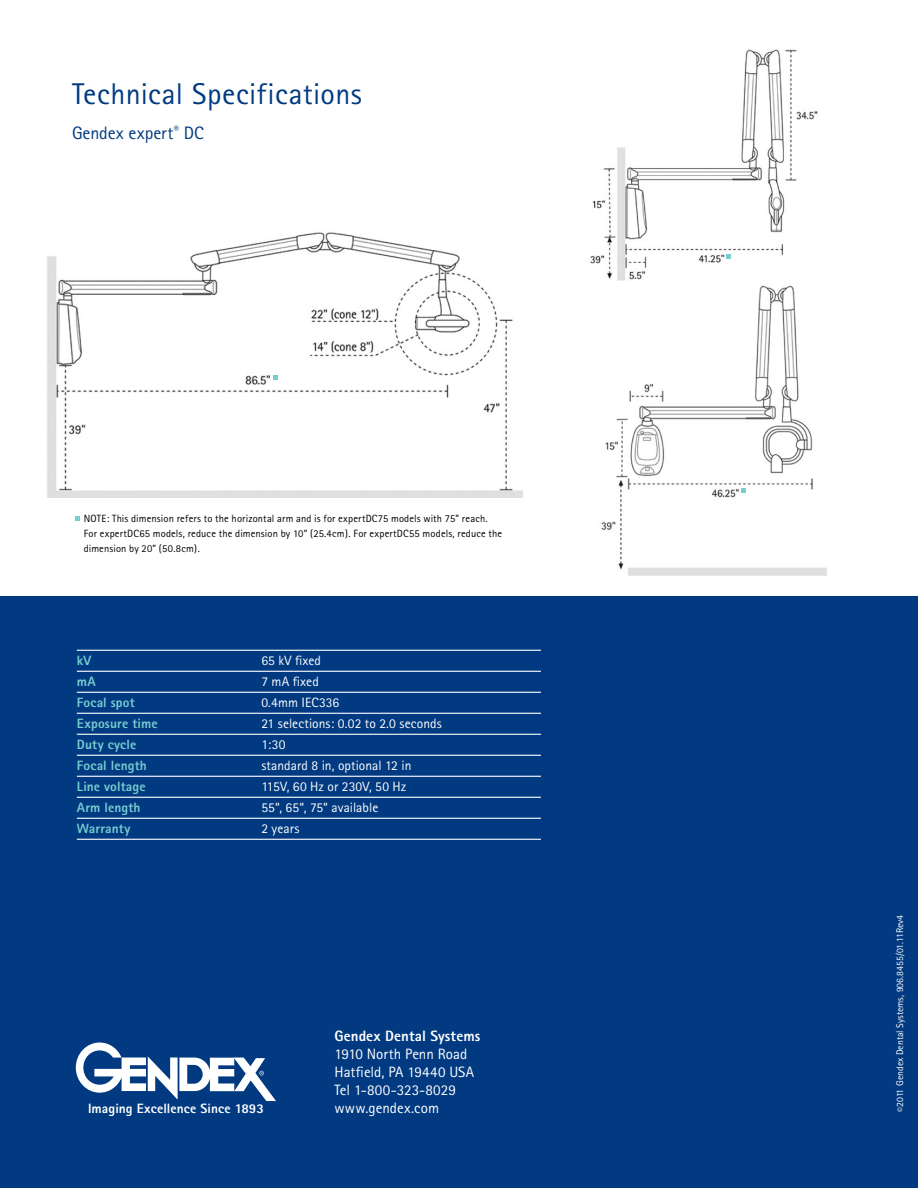
<style>
.page{position:relative;width:918px;height:1188px;background:#fff}
.page>*{position:absolute;margin:0;border:0;box-sizing:border-box;transform-origin:0 0}
.t1{font:30px "Rotis Sans Serif";letter-spacing:.01em;color:#013a81}
.t2{font:18px "Rotis Sans Serif";color:#013a81}
.t3{font:15px/18px "Rotis Sans Serif";color:#fff}
.t4{font:800 15px "Rotis Sans Serif";letter-spacing:.01em;color:#fff}
.t5{font:13.5px "Rotis Sans Serif";letter-spacing:.005em;color:#fff}
.t6{font:800 13.5px "Rotis Sans Serif";letter-spacing:.01em;color:#78cdd1}
.t7{font:800 13.5px "Rotis Sans Serif";letter-spacing:.005em;color:#fff}
.t8{font:10.5px/15px "Rotis Sans Serif";letter-spacing:.015em;color:#000}
.t9{font:9.75px "Rotis Sans Serif";color:#fff}
</style>
<div class="page">
<div style="left:0;top:597px;width:918px;height:591px;background:#013a81"></div>
<svg style="left:76px;top:1043px;width:200px;height:58px"></svg>
<img style="left:601px;top:285px;width:226px;height:291px">
<img style="left:590px;top:49px;width:228px;height:232px">
<img style="left:47px;top:232px;width:476px;height:266px">
<hr style="left:77px;top:650px;width:464px;height:1px;background:#fff">
<hr style="left:77px;top:671px;width:464px;height:1px;background:#fff">
<hr style="left:77px;top:692px;width:464px;height:1px;background:#fff">
<hr style="left:77px;top:713px;width:464px;height:1px;background:#fff">
<hr style="left:77px;top:734px;width:464px;height:1px;background:#fff">
<hr style="left:77px;top:755px;width:464px;height:1px;background:#fff">
<hr style="left:77px;top:776px;width:464px;height:1px;background:#fff">
<hr style="left:77px;top:797px;width:464px;height:1px;background:#fff">
<hr style="left:77px;top:818px;width:464px;height:1px;background:#fff">
<hr style="left:77px;top:839px;width:464px;height:1px;background:#fff">
<svg style="left:274px;top:375px;width:4px;height:4px"></svg>
<svg style="left:76px;top:516px;width:4px;height:4px"></svg>
<svg style="left:741px;top:489px;width:5px;height:4px"></svg>
<svg style="left:726px;top:254px;width:5px;height:4px"></svg>
<h1 class="t1" style="left:72px;top:76px;width:291px">Technical Specifications</h1>
<h2 class="t2" style="left:72px;top:122px;width:133px">Gendex expert<sup>®</sup> DC</h2>
<p class="t8" style="left:84px;top:511px;width:420px">NOTE: This dimension refers to the horizontal arm and is for expertDC75 models with 75” reach.<br>For expertDC65 models, reduce the dimension by 10” (25.4cm). For expertDC55 models, reduce the dimension by 20” (50.8cm).</p>
<p class="t6" style="left:77px;top:652px;width:16px">kV</p>
<p class="t5" style="left:261px;top:653px;width:61px">65 kV fixed</p>
<p class="t6" style="left:77px;top:673px;width:20px">mA</p>
<p class="t5" style="left:261px;top:674px;width:59px">7 mA fixed</p>
<p class="t6" style="left:77px;top:694px;width:59px">Focal spot</p>
<p class="t5" style="left:261px;top:695px;width:80px">0.4mm IEC336</p>
<p class="t6" style="left:77px;top:715px;width:82px">Exposure time</p>
<p class="t5" style="left:261px;top:716px;width:182px">21 selections: 0.02 to 2.0 seconds</p>
<p class="t6" style="left:77px;top:736px;width:61px">Duty cycle</p>
<p class="t5" style="left:261px;top:737px;width:26px">1:30</p>
<p class="t6" style="left:77px;top:757px;width:72px">Focal length</p>
<p class="t5" style="left:261px;top:758px;width:152px">standard 8 in, optional 12 in</p>
<p class="t6" style="left:77px;top:778px;width:70px">Line voltage</p>
<p class="t5" style="left:261px;top:779px;width:147px">115V, 60 Hz or 230V, 50 Hz</p>
<p class="t6" style="left:77px;top:799px;width:65px">Arm length</p>
<p class="t5" style="left:261px;top:800px;width:118px">55“, 65“, 75“ available</p>
<p class="t6" style="left:77px;top:820px;width:55px">Warranty</p>
<p class="t5" style="left:261px;top:821px;width:40px">2 years</p>
<h3 class="t4" style="left:334px;top:1027px;width:147px">Gendex Dental Systems</h3>
<h3 class="t3" style="left:334px;top:1045px;width:141px">1910 North Penn Road<br>Hatfield, PA 19440 USA<br>Tel 1-800-323-8029</h3>
<p class="t7" style="left:88px;top:1100px;width:177px">Imaging Excellence Since 1893</p>
<h3 class="t3" style="left:334px;top:1099px;width:106px">www.gendex.com</h3>
<p class="t9" style="left:894px;top:1112px;width:198px;rotate:-90deg">©2011 Gendex Dental Systems, 906.8455/01.11Rev4</p>
</div>
